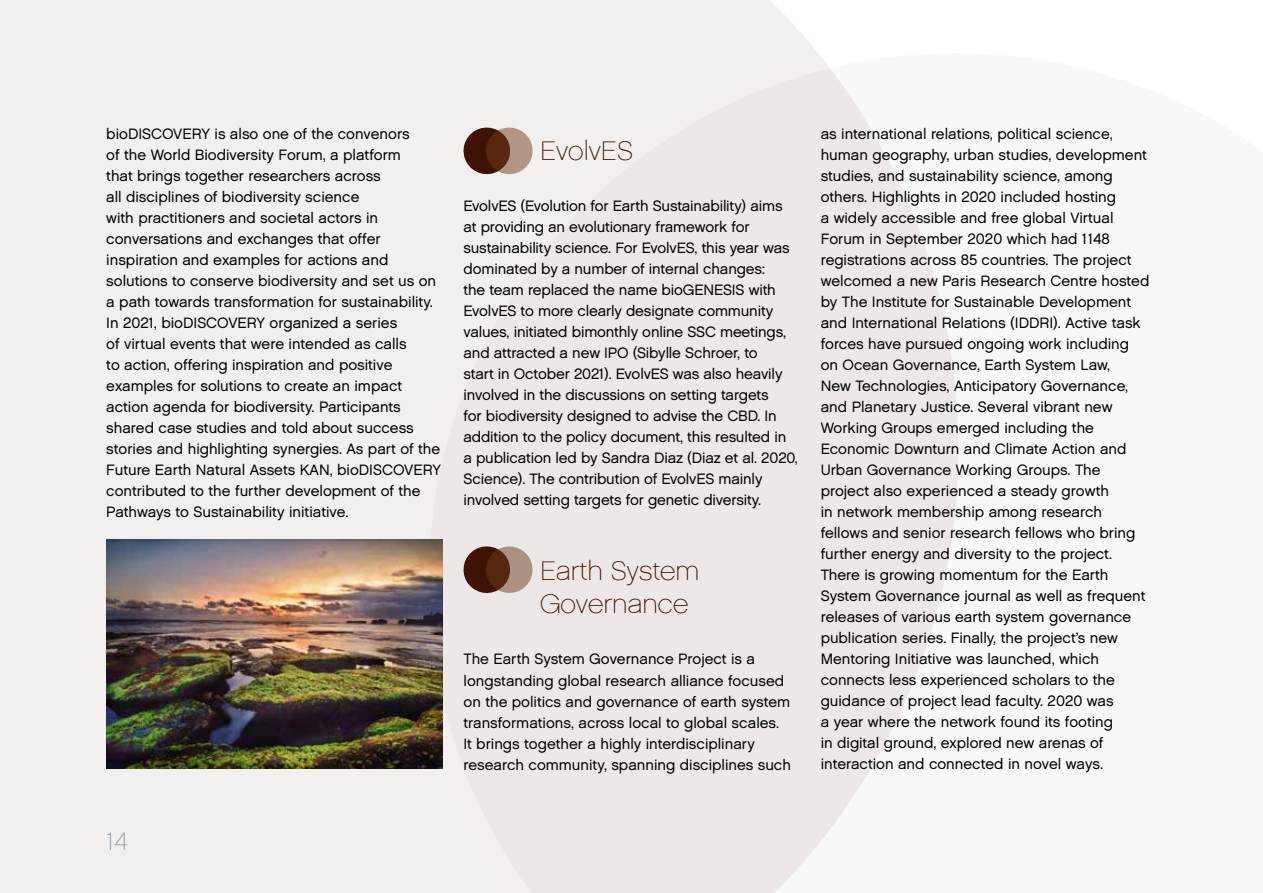
<style>
.page{position:relative;width:1263px;height:893px;background:#fff}
.page>*{position:absolute;margin:0;border:0;box-sizing:border-box;transform-origin:0 0}
.t1{font:27px/32.4px "Chalet Paris Nineteen Sixty";color:#431503}
.t2{font:25.5px "Chalet Paris Nineteen Sixty";color:#8a9ba7}
.t3{font:15px/21px "Chalet London Nineteen Sixty";color:#000}
</style>
<div class="page">
<div style="left:0;top:0;width:817px;height:893px;background:#f2efee"></div>
<svg style="left:429px;top:53px;width:530px;height:840px;background:#eeeae9"></svg>
<svg style="left:463px;top:128px;width:70px;height:46px;background:#846353"></svg>
<svg style="left:463px;top:546px;width:70px;height:47px;background:#836353"></svg>
<img style="left:106px;top:540px;width:336px;height:229px">
<p class="t3" style="left:106px;top:123px;width:336px">bioDISCOVERY is also one of the convenors<br>of the World Biodiversity Forum, a platform<br>that brings together researchers across<br>all disciplines of biodiversity science<br>with practitioners and societal actors in conversations and exchanges that offer inspiration and examples for actions and solutions to conserve biodiversity and set us on a path towards transformation for sustainability.<br>In 2021, bioDISCOVERY organized a series<br>of virtual events that were intended as calls<br>to action, offering inspiration and positive examples for solutions to create an impact action agenda for biodiversity. Participants shared case studies and told about success stories and highlighting synergies. As part of the Future Earth Natural Assets KAN, bioDISCOVERY contributed to the further development of the Pathways to Sustainability initiative.</p>
<h1 class="t1" style="left:540px;top:135px;width:95px">EvolvES</h1>
<p class="t3" style="left:463px;top:195px;width:336px">EvolvES (Evolution for Earth Sustainability) aims at providing an evolutionary framework for sustainability science. For EvolvES, this year was dominated by a number of internal changes:<br>the team replaced the name bioGENESIS with EvolvES to more clearly designate community values, initiated bimonthly online SSC meetings, and attracted a new IPO (Sibylle Schroer, to<br>start in October 2021). EvolvES was also heavily involved in the discussions on setting targets<br>for biodiversity designed to advise the CBD. In addition to the policy document, this resulted in a publication led by Sandra Diaz (Diaz et al. 2020, Science). The contribution of EvolvES mainly involved setting targets for genetic diversity.</p>
<h1 class="t1" style="left:540px;top:555px;width:161px">Earth System<br>Governance</h1>
<p class="t3" style="left:463px;top:648px;width:329px">The Earth System Governance Project is a longstanding global research alliance focused on the politics and governance of earth system transformations, across local to global scales.<br>It brings together a highly interdisciplinary research community, spanning disciplines such</p>
<p class="t3" style="left:821px;top:123px;width:330px">as international relations, political science, human geography, urban studies, development studies, and sustainability science, among others. Highlights in 2020 included hosting<br>a widely accessible and free global Virtual Forum in September 2020 which had 1148 registrations across 85 countries. The project welcomed a new Paris Research Centre hosted by The Institute for Sustainable Development and International Relations (IDDRI). Active task forces have pursued ongoing work including on Ocean Governance, Earth System Law,<br>New Technologies, Anticipatory Governance, and Planetary Justice. Several vibrant new Working Groups emerged including the Economic Downturn and Climate Action and Urban Governance Working Groups. The project also experienced a steady growth<br>in network membership among research fellows and senior research fellows who bring further energy and diversity to the project.<br>There is growing momentum for the Earth System Governance journal as well as frequent releases of various earth system governance publication series. Finally, the project’s new Mentoring Initiative was launched, which connects less experienced scholars to the guidance of project lead faculty. 2020 was<br>a year where the network found its footing<br>in digital ground, explored new arenas of interaction and connected in novel ways.</p>
<h2 class="t2" style="left:106px;top:827px;width:23px">14</h2>
</div>
